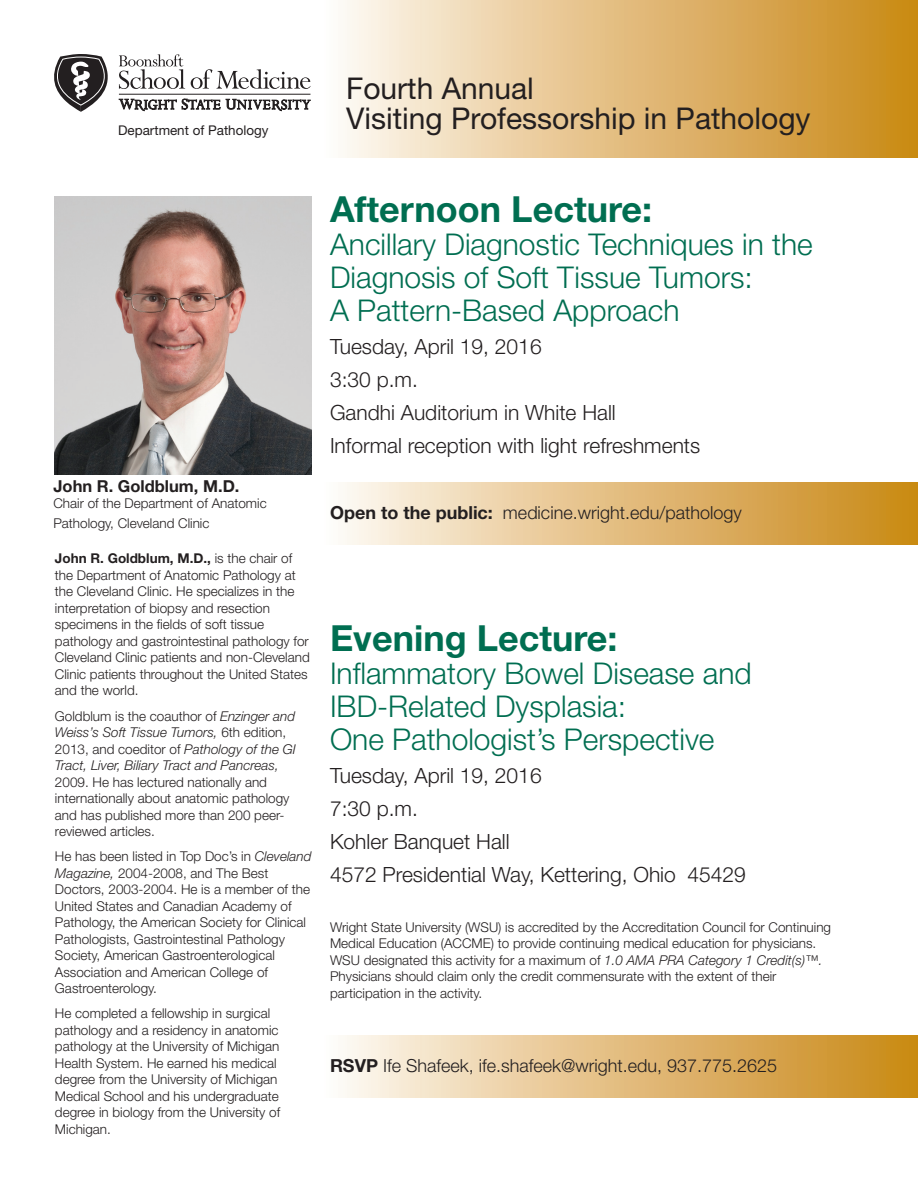
<style>
.page{position:relative;width:918px;height:1188px;background:#fff}
.page>*{position:absolute;margin:0;border:0;box-sizing:border-box;transform-origin:0 0}
.t1{font:700 36px "Helvetica Neue LT Std";color:#006e51}
.t2{font:300 30px/33px "Helvetica Neue LT Std";color:#006e51}
.t3{font:30px/30px "Helvetica Neue LT Std";color:#231f20}
.t4{font:300 21px/33px "Helvetica Neue LT Std";color:#231f20}
.t5{font:300 18px "Helvetica Neue LT Std";color:#231f20}
.t6{font:700 16.5px "Helvetica Neue LT Std";color:#231f20}
.t7{font:300 13.5px/16.5px "Helvetica Neue LT Std";color:#231f20}
.t8{font:italic 300 13.5px/16.5px "Helvetica Neue LT Std";color:#231f20}
.t9{font:13.35px "Helvetica Neue LT Std";color:#231f20}
.s1{font-weight:700}
.s2{font-style:normal}
.s3{font-style:italic}
</style>
<div class="page">
<div style="left:321px;top:1035px;width:597px;height:62px;background:linear-gradient(to right,#fef9f5,#c98612)"></div>
<div style="left:321px;top:482px;width:597px;height:62px;background:linear-gradient(to right,#fef9f5,#c98612)"></div>
<img style="left:54px;top:197px;width:258px;height:278px">
<svg style="left:54px;top:54px;width:257px;height:58px"></svg>
<div style="left:321px;top:0;width:597px;height:158px;background:linear-gradient(to right,#fef9f5,#c98612)"></div>
<p class="t9" style="left:118px;top:122px;width:152px">Department of Pathology</p>
<h2 class="t3" style="left:346px;top:73px;width:466px">Fourth Annual<br>Visiting Professorship in Pathology</h2>
<p class="t6" style="left:53px;top:476px;width:188px">John R. Goldblum, M.D.</p>
<p class="t7" style="left:53px;top:493px;width:215px;line-height:19.8px">Chair of the Department of Anatomic<br>Pathology, Cleveland Clinic</p>
<p class="t7" style="left:55px;top:550px;width:256px"><span class="s1">John R. Goldblum, M.D.,</span> is the chair of the Department of Anatomic Pathology at the Cleveland Clinic. He specializes in the interpretation of biopsy and resection specimens in the fields of soft tissue pathology and gastrointestinal pathology for Cleveland Clinic patients and non-Cleveland Clinic patients throughout the United States and the world.</p>
<p class="t8" style="left:55px;top:707px;width:242px"><span class="s2">Goldblum is the coauthor of</span> Enzinger and Weiss’s Soft Tissue Tumors, <span class="s2">6th edition, 2013, and coeditor of</span> Pathology of the GI Tract, Liver, Biliary Tract and Pancreas,</p>
<p class="t7" style="left:55px;top:773px;width:236px">2009. He has lectured nationally and internationally about anatomic pathology and has published more than 200 peer&shy;reviewed articles.</p>
<p class="t7" style="left:55px;top:848px;width:258px">He has been listed in Top Doc’s in <span class="s3">Cleveland Magazine,</span> 2004-2008, and The Best Doctors, 2003-2004. He is a member of the United States and Canadian Academy of Pathology, the American Society for Clinical Pathologists, Gastrointestinal Pathology Society, American Gastroenterological Association and American College of Gastroenterology.</p>
<p class="t7" style="left:55px;top:1005px;width:227px">He completed a fellowship in surgical pathology and a residency in anatomic pathology at the University of Michigan Health System. He earned his medical degree from the University of Michigan Medical School and his undergraduate degree in biology from the University of Michigan.</p>
<h1 class="t1" style="left:330px;top:187px;width:324px">Afternoon Lecture:</h1>
<h2 class="t2" style="left:330px;top:227px;width:484px">Ancillary Diagnostic Techniques in the<br>Diagnosis of Soft Tissue Tumors:<br>A Pattern-Based Approach</h2>
<h3 class="t4" style="left:330px;top:330px;width:372px">Tuesday, April 19, 2016<br>3:30 p.m.<br>Gandhi Auditorium in White Hall<br>Informal reception with light refreshments</h3>
<h3 class="t5" style="left:330px;top:502px;width:413px"><span class="s1">Open to the public:</span> medicine.wright.edu/pathology</h3>
<h1 class="t1" style="left:330px;top:616px;width:289px">Evening Lecture:</h1>
<h2 class="t2" style="left:330px;top:656px;width:423px">Inflammatory Bowel Disease and<br>IBD-Related Dysplasia:<br>One Pathologist’s Perspective</h2>
<h3 class="t4" style="left:330px;top:759px;width:417px">Tuesday, April 19, 2016<br>7:30 p.m.<br>Kohler Banquet Hall<br>4572 Presidential Way, Kettering, Ohio 45429</h3>
<p class="t7" style="left:330px;top:918px;width:503px">Wright State University (WSU) is accredited by the Accreditation Council for Continuing Medical Education (ACCME) to provide continuing medical education for physicians.<br>WSU designated this activity for a maximum of <span class="s3">1.0 AMA PRA Category 1 Credit(s)™.<br></span>Physicians should claim only the credit commensurate with the extent of their participation in the activity.</p>
<h3 class="t5" style="left:330px;top:1055px;width:449px"><span class="s1">RSVP</span> Ife Shafeek, ife.shafeek@wright.edu, 937.775.2625</h3>
</div>
